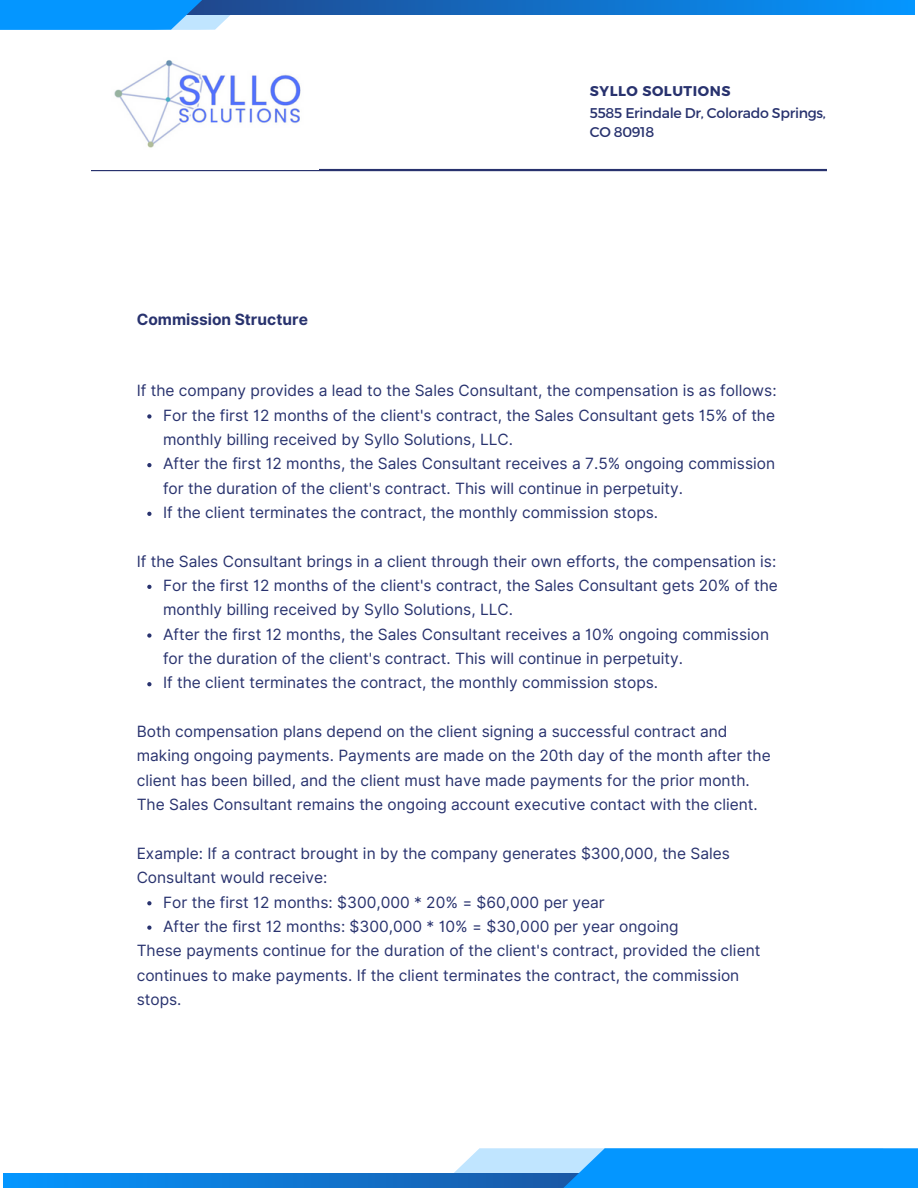
<style>
.page{position:relative;width:918px;height:1188px;background:#fff}
.page>*{position:absolute;margin:0;border:0;box-sizing:border-box;transform-origin:0 0}
.t1{font:15.45px/24.3px "Inter";color:#28326e}
.t2{font:700 15.45px "Inter";color:#28326e}
.t3{font:14.1px/19px "Montserrat";letter-spacing:-.02em;color:#28326e}
.t4{font:700 14.1px "Montserrat";letter-spacing:.04em;color:#28326e}
</style>
<div class="page">
<svg style="left:4px;top:1173px;width:447px;height:15px;background:#0c7ddb"></svg>
<hr style="left:91px;top:169px;width:736px;height:2px;background:#28326e">
<svg style="left:326px;top:0;width:588px;height:15px;background:#0f75d0"></svg>
<svg style="left:451px;top:1148px;width:467px;height:40px;background:#2ba0f7"></svg>
<svg style="left:147px;top:414px;width:5px;height:5px"></svg>
<svg style="left:147px;top:463px;width:5px;height:4px"></svg>
<svg style="left:147px;top:512px;width:5px;height:4px"></svg>
<svg style="left:147px;top:585px;width:5px;height:4px"></svg>
<svg style="left:147px;top:633px;width:5px;height:5px"></svg>
<svg style="left:147px;top:682px;width:5px;height:4px"></svg>
<svg style="left:147px;top:901px;width:5px;height:4px"></svg>
<svg style="left:147px;top:926px;width:5px;height:4px"></svg>
<svg style="left:0;top:0;width:326px;height:30px;fill:#0496ff"></svg>
<img style="left:91px;top:60px;width:227px;height:110px">
<p class="t2" style="left:137px;top:310px;width:173px">Commission Structure</p>
<p class="t4" style="left:590px;top:81px;width:142px">SYLLO SOLUTIONS</p>
<p class="t3" style="left:590px;top:102px;width:238px">5585 Erindale Dr, Colorado Springs,<br>CO 80918</p>
<p class="t1" style="left:137px;top:379px;width:641px">If the company provides a lead to the Sales Consultant, the compensation is as follows:</p>
<p class="t1" style="left:163px;top:403px;width:614px">For the first 12 months of the client's contract, the Sales Consultant gets 15% of the monthly billing received by Syllo Solutions, LLC.</p>
<h1 class="t1" style="left:163px;top:452px;width:614px">After the first 12 months, the Sales Consultant receives a 7.5% ongoing commission for the duration of the client's contract. This will continue in perpetuity.</h1>
<p class="t1" style="left:163px;top:500px;width:497px">If the client terminates the contract, the monthly commission stops.</p>
<h2 class="t1" style="left:137px;top:549px;width:641px">If the Sales Consultant brings in a client through their own efforts, the compensation is:</h2>
<p class="t1" style="left:163px;top:573px;width:616px">For the first 12 months of the client's contract, the Sales Consultant gets 20% of the monthly billing received by Syllo Solutions, LLC.</p>
<p class="t1" style="left:163px;top:622px;width:608px">After the first 12 months, the Sales Consultant receives a 10% ongoing commission for the duration of the client's contract. This will continue in perpetuity.</p>
<p class="t1" style="left:163px;top:671px;width:497px">If the client terminates the contract, the monthly commission stops.</p>
<p class="t1" style="left:137px;top:719px;width:636px">Both compensation plans depend on the client signing a successful contract and making ongoing payments. Payments are made on the 20th day of the month after the client has been billed, and the client must have made payments for the prior month.<br>The Sales Consultant remains the ongoing account executive contact with the client.</p>
<p class="t1" style="left:137px;top:841px;width:595px">Example: If a contract brought in by the company generates $300,000, the Sales<br>Consultant would receive:</p>
<p class="t1" style="left:163px;top:890px;width:443px">For the first 12 months: $300,000 * 20% = $60,000 per year</p>
<p class="t1" style="left:163px;top:914px;width:517px">After the first 12 months: $300,000 * 10% = $30,000 per year ongoing</p>
<p class="t1" style="left:137px;top:938px;width:625px">These payments continue for the duration of the client's contract, provided the client continues to make payments. If the client terminates the contract, the commission stops.</p>
</div>
